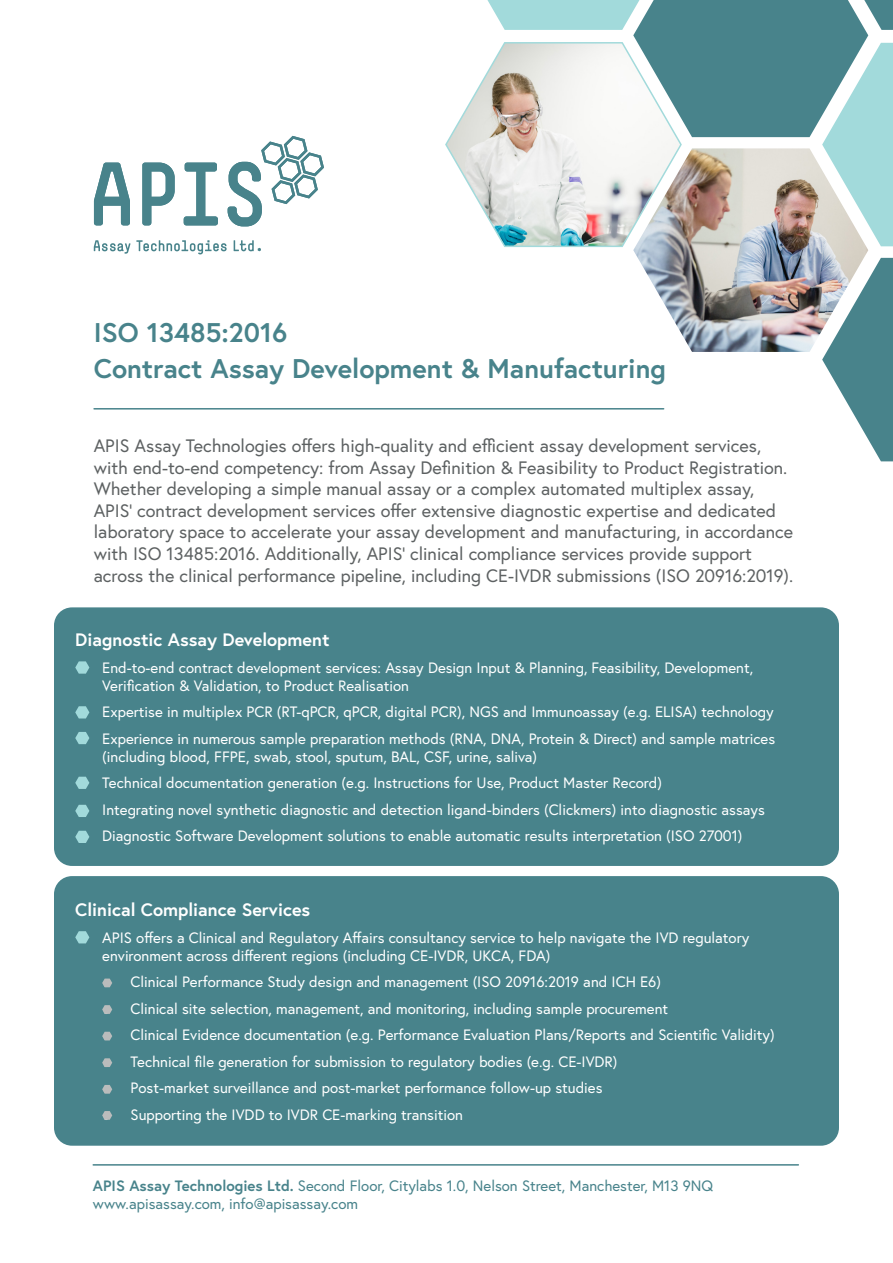
<style>
.page{position:relative;width:893px;height:1263px;background:#fff}
.page>*{position:absolute;margin:0;border:0;box-sizing:border-box;transform-origin:0 0}
.Cover_Heading{font:700 27px "Europa";color:#48838b}
.Paragraph_Style_Grey{font:18px/21.6px "Europa";color:#5d6162}
.Paragraph_Style_Whit{font:700 18px "Europa";color:#fff}
.t1{font:15px/18px "Europa";color:#fff}
.Paragraph_Style_Whit-2{font:15px "Europa";color:#48838b}
.s1{font-weight:700}
</style>
<div class="page">
<svg style="left:445px;top:72px;width:178px;height:175px"></svg>
<img style="left:633px;top:246px;width:235px;height:106px">
<svg style="left:94px;top:136px;width:230px;height:90px"></svg>
<svg style="left:94px;top:240px;width:36px;height:14px"></svg>
<svg style="left:136px;top:240px;width:91px;height:14px"></svg>
<svg style="left:234px;top:240px;width:27px;height:11px"></svg>
<hr style="left:94px;top:408px;width:570px;height:1px;background:#48838b">
<svg style="left:822px;top:258px;width:71px;height:203px"></svg>
<svg style="left:487px;top:0;width:406px;height:246px"></svg>
<hr style="left:93px;top:1164px;width:705px;height:1px;background:#48838b">
<div style="left:54px;top:607px;width:785px;height:259px;background:#48838b;border-radius:18px"></div>
<svg style="left:75px;top:661px;width:14px;height:13px"></svg>
<svg style="left:75px;top:706px;width:14px;height:12px"></svg>
<svg style="left:75px;top:732px;width:14px;height:12px"></svg>
<svg style="left:75px;top:777px;width:14px;height:12px"></svg>
<svg style="left:75px;top:805px;width:14px;height:12px"></svg>
<svg style="left:75px;top:831px;width:14px;height:12px"></svg>
<div style="left:54px;top:876px;width:785px;height:270px;background:#48838b;border-radius:18px"></div>
<svg style="left:75px;top:931px;width:14px;height:12px"></svg>
<svg style="left:102px;top:978px;width:10px;height:9px"></svg>
<svg style="left:102px;top:1005px;width:10px;height:9px"></svg>
<svg style="left:102px;top:1032px;width:10px;height:8px"></svg>
<svg style="left:102px;top:1058px;width:10px;height:9px"></svg>
<svg style="left:102px;top:1085px;width:10px;height:9px"></svg>
<svg style="left:102px;top:1111px;width:10px;height:9px"></svg>
<p class="Cover_Heading" style="left:94px;top:314px;width:195px">ISO 13485:2016</p>
<p class="Cover_Heading" style="left:94px;top:350px;width:574px">Contract Assay Development &amp; Manufacturing</p>
<p class="Paragraph_Style_Grey" style="left:94px;top:435px;width:701px">APIS Assay Technologies offers high-quality and efficient assay development services, with end-to-end competency: from Assay Definition &amp; Feasibility to Product Registration.<br>Whether developing a simple manual assay or a complex automated multiplex assay, APIS’ contract development services offer extensive diagnostic expertise and dedicated laboratory space to accelerate your assay development and manufacturing, in accordance with ISO 13485:2016. Additionally, APIS’ clinical compliance services provide support across the clinical performance pipeline, including CE-IVDR submissions (ISO 20916:2019).</p>
<p class="Paragraph_Style_Whit" style="left:75px;top:628px;width:256px">Diagnostic Assay Development</p>
<p class="t1" style="left:102px;top:658px;width:652px;text-indent:-27px">• End-to-end contract development services: Assay Design Input &amp; Planning, Feasibility, Development,<br>Verification &amp; Validation, to Product Realisation</p>
<p class="t1" style="left:75px;top:703px;width:700px">• Expertise in multiplex PCR (RT-qPCR, qPCR, digital PCR), NGS and Immunoassay (e.g. ELISA) technology</p>
<p class="t1" style="left:102px;top:729px;width:674px;text-indent:-27px">• Experience in numerous sample preparation methods (RNA, DNA, Protein &amp; Direct) and sample matrices (including blood, FFPE, swab, stool, sputum, BAL, CSF, urine, saliva)</p>
<p class="t1" style="left:75px;top:774px;width:588px">• Technical documentation generation (e.g. Instructions for Use, Product Master Record)</p>
<p class="t1" style="left:75px;top:800px;width:691px">• Integrating novel synthetic diagnostic and detection ligand-binders (Clickmers) into diagnostic assays</p>
<p class="t1" style="left:75px;top:827px;width:669px">• Diagnostic Software Development solutions to enable automatic results interpretation (ISO 27001)</p>
<p class="Paragraph_Style_Whit" style="left:75px;top:897px;width:237px">Clinical Compliance Services</p>
<p class="t1" style="left:102px;top:928px;width:648px;text-indent:-27px">• APIS offers a Clinical and Regulatory Affairs consultancy service to help navigate the IVD regulatory environment across different regions (including CE-IVDR, UKCA, FDA)</p>
<p class="t1" style="left:131px;top:973px;width:532px">Clinical Performance Study design and management (ISO 20916:2019 and ICH E6)</p>
<p class="t1" style="left:131px;top:999px;width:539px">Clinical site selection, management, and monitoring, including sample procurement</p>
<p class="t1" style="left:131px;top:1026px;width:646px">Clinical Evidence documentation (e.g. Performance Evaluation Plans/Reports and Scientific Validity)</p>
<p class="t1" style="left:131px;top:1052px;width:488px">Technical file generation for submission to regulatory bodies (e.g. CE-IVDR)</p>
<p class="t1" style="left:131px;top:1079px;width:473px">Post-market surveillance and post-market performance follow-up studies</p>
<p class="t1" style="left:131px;top:1105px;width:334px">Supporting the IVDD to IVDR CE-marking transition</p>
<p class="Paragraph_Style_Whit-2" style="left:93px;top:1176px;width:622px"><span class="s1">APIS Assay Technologies Ltd.</span> Second Floor, Citylabs 1.0, Nelson Street, Manchester, M13 9NQ</p>
<p class="Paragraph_Style_Whit-2" style="left:93px;top:1194px;width:267px">www.apisassay.com, info@apisassay.com</p>
</div>
